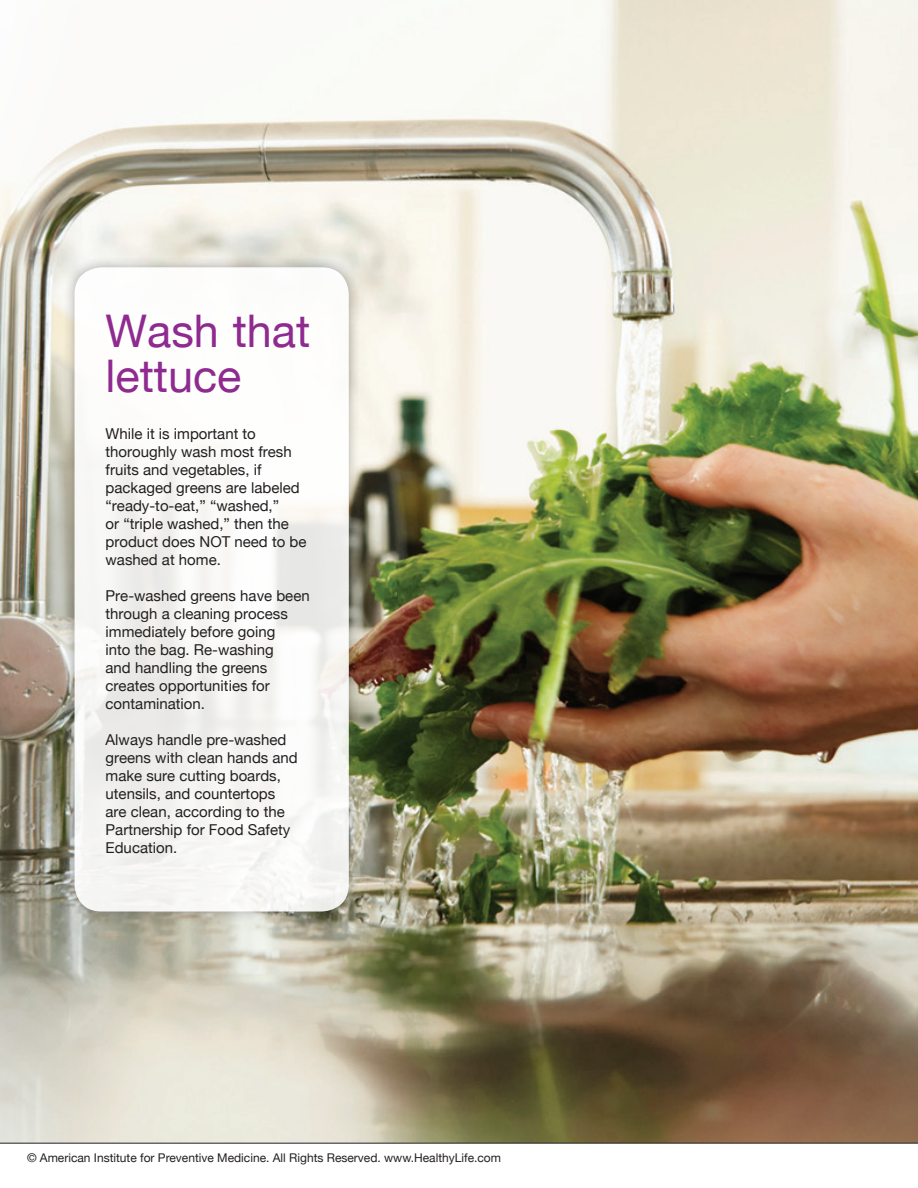
<style>
.page{position:relative;width:918px;height:1188px;background:#fff}
.page>*{position:absolute;margin:0;border:0;box-sizing:border-box;transform-origin:0 0}
._1_heading{font:45px/45px "Helvetica Neue";color:#8f2a90}
.t1{font:15px/18px "Helvetica Neue";color:#231f20}
.t2{font:12px "Helvetica Neue";color:#231f20}
</style>
<div class="page">
<img style="left:0;top:1px;width:918px;height:1142px">
<div style="left:62px;top:255px;width:299px;height:668px;background:#231f20;opacity:.4"></div>
<svg style="left:75px;top:267px;width:274px;height:645px;fill:#f8f8f6"></svg>
<hr style="left:0;top:0;width:918px;height:1px;background:#e6e7e9">
<hr style="left:0;top:1143px;width:918px;height:1px;background:#231f20">
<p class="_1_heading" style="left:106px;top:308px;width:206px">Wash that lettuce</p>
<p class="t1" style="left:106px;top:424px;width:202px">While it is important to thoroughly wash most fresh fruits and vegetables, if packaged greens are labeled “ready-to-eat,” “washed,”<br>or “triple washed,” then the product does NOT need to be washed at home.</p>
<p class="t1" style="left:106px;top:586px;width:206px">Pre-washed greens have been through a cleaning process immediately before going<br>into the bag. Re-washing<br>and handling the greens creates opportunities for contamination.</p>
<p class="t1" style="left:106px;top:730px;width:194px">Always handle pre-washed greens with clean hands and make sure cutting boards, utensils, and countertops are clean, according to the<br>Partnership for Food Safety<br>Education.</p>
<p class="t2" style="left:27px;top:1150px;width:476px">© American Institute for Preventive Medicine. All Rights Reserved. www.HealthyLife.com</p>
</div>
